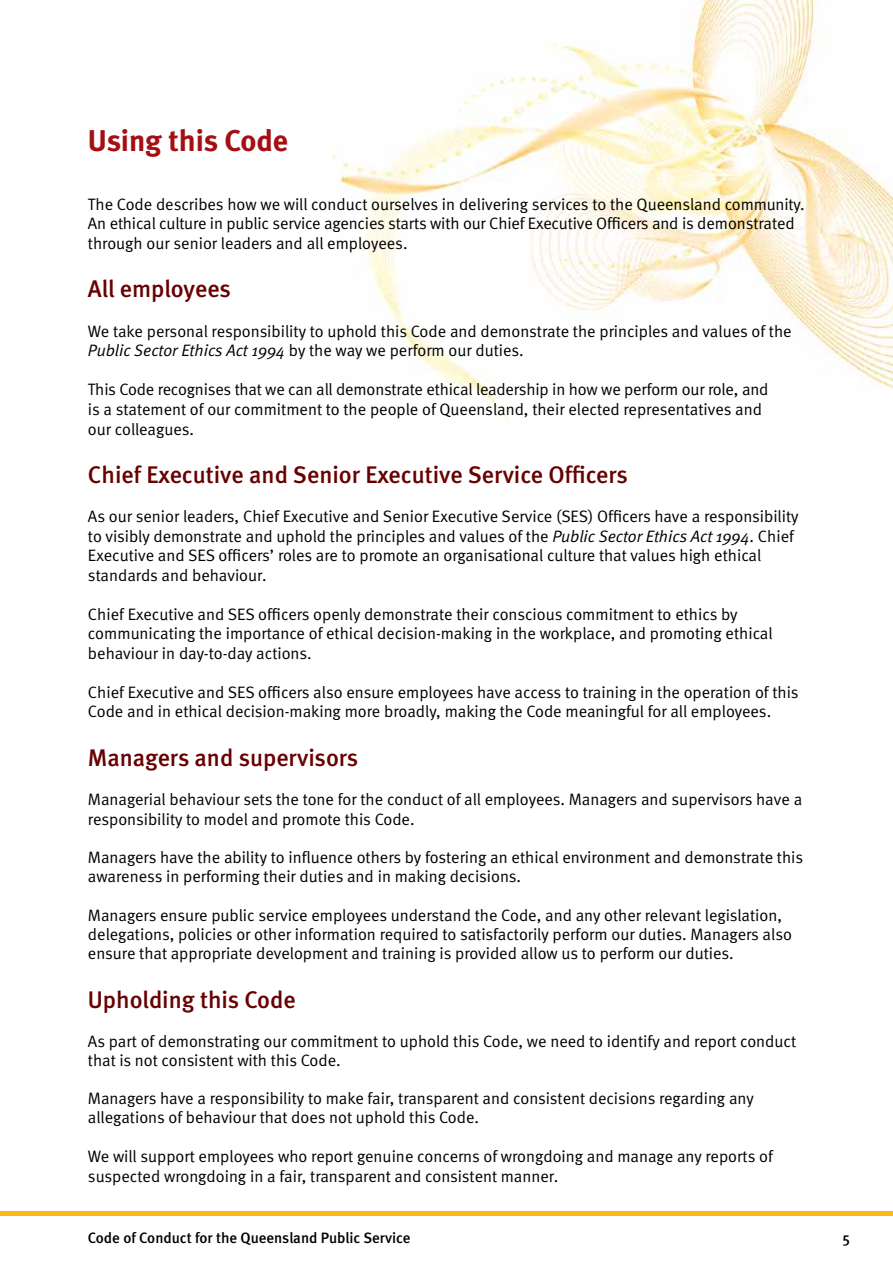
<style>
.page{position:relative;width:893px;height:1263px;background:#fff}
.page>*{position:absolute;margin:0;border:0;box-sizing:border-box;transform-origin:0 0}
.t1{font:700 30px "Meta";letter-spacing:-.005em;color:#a50e12}
.t2{font:500 24px "Meta";color:#680000}
.t3{font:16.5px/19.5px "Meta Normal";color:#000}
.t4{font:500 15px "Meta";color:#000}
.s1{font-style:italic}
</style>
<div class="page">
<img style="left:332px;top:0;width:561px;height:423px">
<div style="left:0;top:1211px;width:893px;height:5px;background:#fdb913"></div>
<h1 class="t1" style="left:88px;top:123px;width:201px">Using this Code</h1>
<p class="t3" style="left:88px;top:194px;width:718px">The Code describes how we will conduct ourselves in delivering services to the Queensland community.<br>An ethical culture in public service agencies starts with our Chief Executive Officers and is demonstrated through our senior leaders and all employees.</p>
<h2 class="t2" style="left:88px;top:275px;width:145px">All employees</h2>
<p class="t3" style="left:88px;top:321px;width:705px">We take personal responsibility to uphold this Code and demonstrate the principles and values of the<br><span class="s1">Public Sector Ethics Act 1994</span> by the way we perform our duties.</p>
<p class="t3" style="left:88px;top:379px;width:682px">This Code recognises that we can all demonstrate ethical leadership in how we perform our role, and is a statement of our commitment to the people of Queensland, their elected representatives and our colleagues.</p>
<h2 class="t2" style="left:88px;top:461px;width:541px">Chief Executive and Senior Executive Service Officers</h2>
<p class="t3" style="left:88px;top:507px;width:712px">As our senior leaders, Chief Executive and Senior Executive Service (SES) Officers have a responsibility to visibly demonstrate and uphold the principles and values of the <span class="s1">Public Sector Ethics Act 1994</span>. Chief Executive and SES officers’ roles are to promote an organisational culture that values high ethical standards and behaviour.</p>
<p class="t3" style="left:88px;top:604px;width:686px">Chief Executive and SES officers openly demonstrate their conscious commitment to ethics by communicating the importance of ethical decision-making in the workplace, and promoting ethical behaviour in day-to-day actions.</p>
<p class="t3" style="left:88px;top:682px;width:712px">Chief Executive and SES officers also ensure employees have access to training in the operation of this<br>Code and in ethical decision-making more broadly, making the Code meaningful for all employees.</p>
<h2 class="t2" style="left:88px;top:744px;width:272px">Managers and supervisors</h2>
<p class="t3" style="left:88px;top:790px;width:716px">Managerial behaviour sets the tone for the conduct of all employees. Managers and supervisors have a responsibility to model and promote this Code.</p>
<p class="t3" style="left:88px;top:847px;width:717px">Managers have the ability to influence others by fostering an ethical environment and demonstrate this awareness in performing their duties and in making decisions.</p>
<p class="t3" style="left:88px;top:905px;width:706px">Managers ensure public service employees understand the Code, and any other relevant legislation, delegations, policies or other information required to satisfactorily perform our duties. Managers also ensure that appropriate development and training is provided allow us to perform our duties.</p>
<h2 class="t2" style="left:88px;top:985px;width:209px">Upholding this Code</h2>
<p class="t3" style="left:88px;top:1031px;width:710px">As part of demonstrating our commitment to uphold this Code, we need to identify and report conduct that is not consistent with this Code.</p>
<p class="t3" style="left:88px;top:1089px;width:667px">Managers have a responsibility to make fair, transparent and consistent decisions regarding any allegations of behaviour that does not uphold this Code.</p>
<p class="t3" style="left:88px;top:1146px;width:686px">We will support employees who report genuine concerns of wrongdoing and manage any reports of suspected wrongdoing in a fair, transparent and consistent manner.</p>
<p class="t4" style="left:88px;top:1229px;width:324px">Code of Conduct for the Queensland Public Service</p>
<p class="t4" style="left:842px;top:1229px;width:9px">5</p>
</div>
